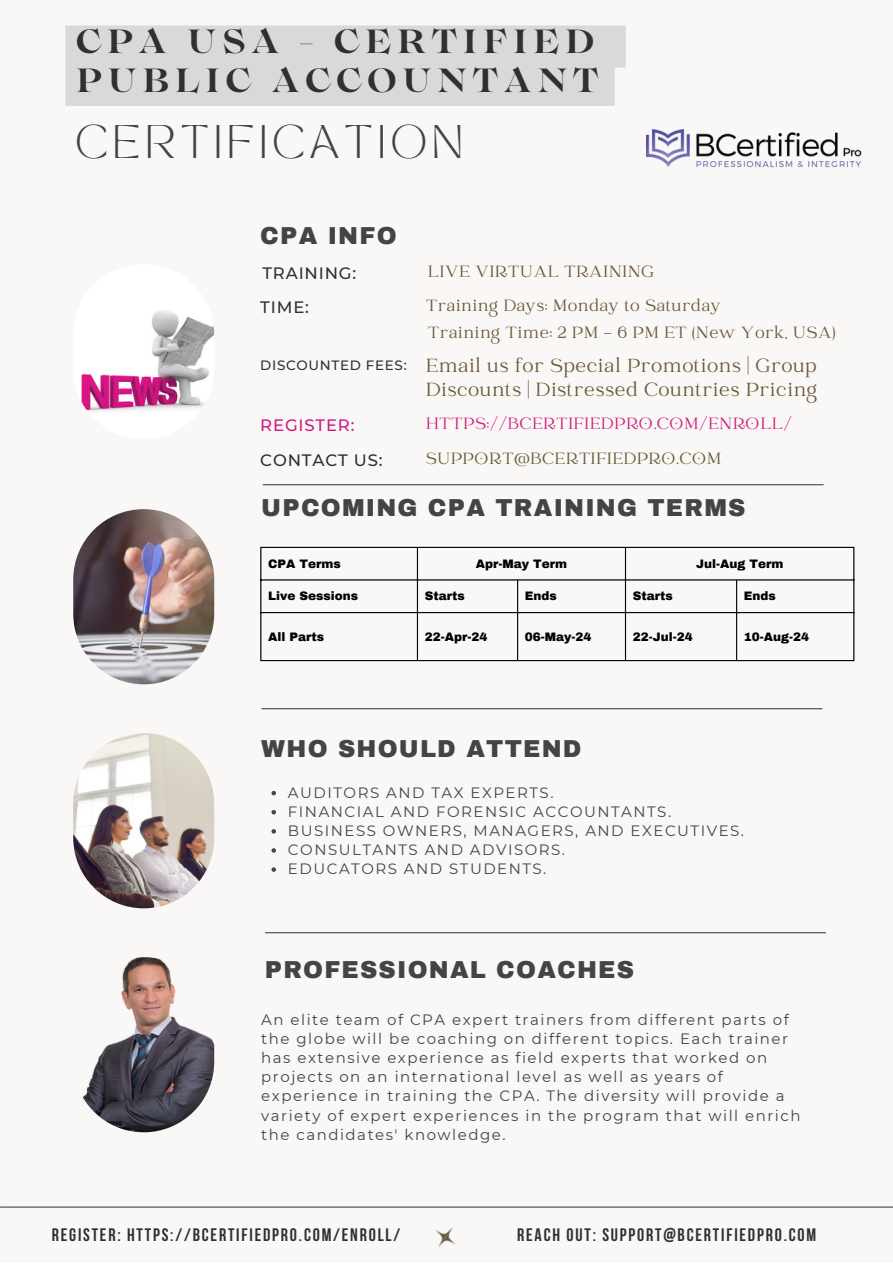
<style>
.page{position:relative;width:893px;height:1264px;background:#fff}
.page>*{position:absolute;margin:0;border:0;box-sizing:border-box;transform-origin:0 0}
.t1{font:700 33.45px "Lovelace";letter-spacing:.175em;color:#303030}
.t2{font:33px "TAN MON CHERI Regular";letter-spacing:.15em;color:#444}
.t3{font:900 24px "Archivo";letter-spacing:.05em;color:#444}
.t4{font:21px/24.8px "Catchy Mager";letter-spacing:.05em;color:#695634}
.t5{font:18px "Catchy Mager";letter-spacing:.05em;color:#695634}
.t6{font:700 18px "Bebas Neue";letter-spacing:.1em;color:#303030}
.t7{font:18px "Catchy Mager";letter-spacing:.05em;color:#d11981}
.t8{font:500 16.5px "Montserrat";letter-spacing:.05em;color:#303030}
.t9{font:500 16.5px "Montserrat";letter-spacing:.05em;color:#d11981}
.t10{font:15px/19px "Montserrat";letter-spacing:.1em;color:#444}
.t11{font:500 13.5px "Montserrat";letter-spacing:.05em;color:#303030}
.t12{font:900 12px "Archivo";color:#000}
</style>
<div class="page">
<div style="left:0;top:0;width:892px;height:1262px;background:#faf8f6"></div>
<img style="left:73px;top:957px;width:141px;height:175px;border-radius:70px">
<img style="left:73px;top:264px;width:141px;height:175px;border-radius:70px">
<img style="left:73px;top:509px;width:141px;height:175px;border-radius:70px">
<img style="left:73px;top:733px;width:141px;height:175px;border-radius:70px">
<hr style="left:265px;top:932px;width:560px;height:1px;background:#444">
<hr style="left:262px;top:708px;width:560px;height:1px;background:#444">
<hr style="left:263px;top:484px;width:560px;height:1px;background:#444">
<img style="left:435px;top:1226px;width:21px;height:21px">
<hr style="left:0;top:1206px;width:892px;height:1px;background:#444">
<img style="left:646px;top:129px;width:215px;height:39px">
<hr style="left:260px;top:548px;width:1px;height:112px;background:#000">
<hr style="left:417px;top:548px;width:1px;height:112px;background:#000">
<hr style="left:517px;top:580px;width:1px;height:80px;background:#000">
<hr style="left:625px;top:548px;width:1px;height:112px;background:#000">
<hr style="left:736px;top:580px;width:1px;height:80px;background:#000">
<hr style="left:853px;top:548px;width:1px;height:112px;background:#000">
<hr style="left:260px;top:547px;width:594px;height:1px;background:#000">
<hr style="left:260px;top:579px;width:594px;height:1px;background:#000">
<hr style="left:260px;top:612px;width:594px;height:1px;background:#000">
<hr style="left:260px;top:660px;width:594px;height:1px;background:#000">
<div style="left:65px;top:25px;width:560px;height:81px;background:#d9d9d9"></div>
<svg style="left:271px;top:790px;width:5px;height:5px"></svg>
<svg style="left:271px;top:810px;width:5px;height:4px"></svg>
<svg style="left:271px;top:829px;width:5px;height:4px"></svg>
<svg style="left:271px;top:848px;width:5px;height:4px"></svg>
<svg style="left:271px;top:867px;width:5px;height:4px"></svg>
<p class="t1" style="left:76px;top:29px;width:519px">CPA USA - CERTIFIED</p>
<p class="t1" style="left:76px;top:68px;width:523px">PUBLIC ACCOUNTANT</p>
<p class="t2" style="left:76px;top:124px;width:389px">CERTIFICATION</p>
<p class="t3" style="left:260px;top:223px;width:138px">CPA INFO</p>
<p class="t8" style="left:262px;top:263px;width:95px">TRAINING:</p>
<p class="t5" style="left:428px;top:262px;width:227px">LIVE VIRTUAL TRAINING</p>
<p class="t8" style="left:260px;top:297px;width:50px">TIME:</p>
<p class="t5" style="left:426px;top:296px;width:296px">Training Days: Monday to Saturday</p>
<p class="t5" style="left:428px;top:324px;width:409px">Training Time: 2 PM - 6 PM ET (New York, USA)</p>
<p class="t11" style="left:260px;top:357px;width:148px">DISCOUNTED FEES:</p>
<p class="t4" style="left:426px;top:354px;width:392px">Email us for Special Promotions | Group<br>Discounts | Distressed Countries Pricing</p>
<p class="t9" style="left:260px;top:415px;width:96px">REGISTER:</p>
<p class="t7" style="left:426px;top:414px;width:367px">HTTPS://BCERTIFIEDPRO.COM/ENROLL/</p>
<p class="t8" style="left:260px;top:450px;width:124px">CONTACT US:</p>
<p class="t5" style="left:426px;top:449px;width:296px">SUPPORT@BCERTIFIEDPRO.COM</p>
<p class="t3" style="left:261px;top:495px;width:485px">UPCOMING CPA TRAINING TERMS</p>
<p class="t12" style="left:268px;top:557px;width:74px">CPA Terms</p>
<p class="t12" style="left:476px;top:557px;width:93px">Apr-May Term</p>
<p class="t12" style="left:696px;top:557px;width:89px">Jul-Aug Term</p>
<p class="t12" style="left:268px;top:589px;width:91px">Live Sessions</p>
<p class="t12" style="left:425px;top:589px;width:41px">Starts</p>
<p class="t12" style="left:525px;top:589px;width:33px">Ends</p>
<p class="t12" style="left:632px;top:589px;width:41px">Starts</p>
<p class="t12" style="left:743px;top:589px;width:33px">Ends</p>
<p class="t12" style="left:268px;top:630px;width:57px">All Parts</p>
<p class="t12" style="left:425px;top:630px;width:64px">22-Apr-24</p>
<p class="t12" style="left:525px;top:630px;width:68px">06-May-24</p>
<p class="t12" style="left:632px;top:630px;width:61px">22-Jul-24</p>
<p class="t12" style="left:743px;top:630px;width:67px">10-Aug-24</p>
<p class="t3" style="left:261px;top:736px;width:322px">WHO SHOULD ATTEND</p>
<p class="t10" style="left:288px;top:782px;width:267px">AUDITORS AND TAX EXPERTS.</p>
<p class="t10" style="left:288px;top:801px;width:385px">FINANCIAL AND FORENSIC ACCOUNTANTS.</p>
<p class="t10" style="left:288px;top:821px;width:457px">BUSINESS OWNERS, MANAGERS, AND EXECUTIVES.</p>
<p class="t10" style="left:288px;top:840px;width:278px">CONSULTANTS AND ADVISORS.</p>
<p class="t10" style="left:288px;top:859px;width:260px">EDUCATORS AND STUDENTS.</p>
<p class="t3" style="left:265px;top:957px;width:371px">PROFESSIONAL COACHES</p>
<p class="t10" style="left:261px;top:1010px;width:540px">An elite team of CPA expert trainers from different parts of the globe will be coaching on different topics. Each trainer has extensive experience as field experts that worked on projects on an international level as well as years of experience in training the CPA. The diversity will provide a variety of expert experiences in the program that will enrich the candidates' knowledge.</p>
<p class="t6" style="left:52px;top:1226px;width:350px">REGISTER: HTTPS://BCERTIFIEDPRO.COM/ENROLL/</p>
<p class="t6" style="left:517px;top:1226px;width:300px">REACH OUT: SUPPORT@BCERTIFIEDPRO.COM</p>
</div>
